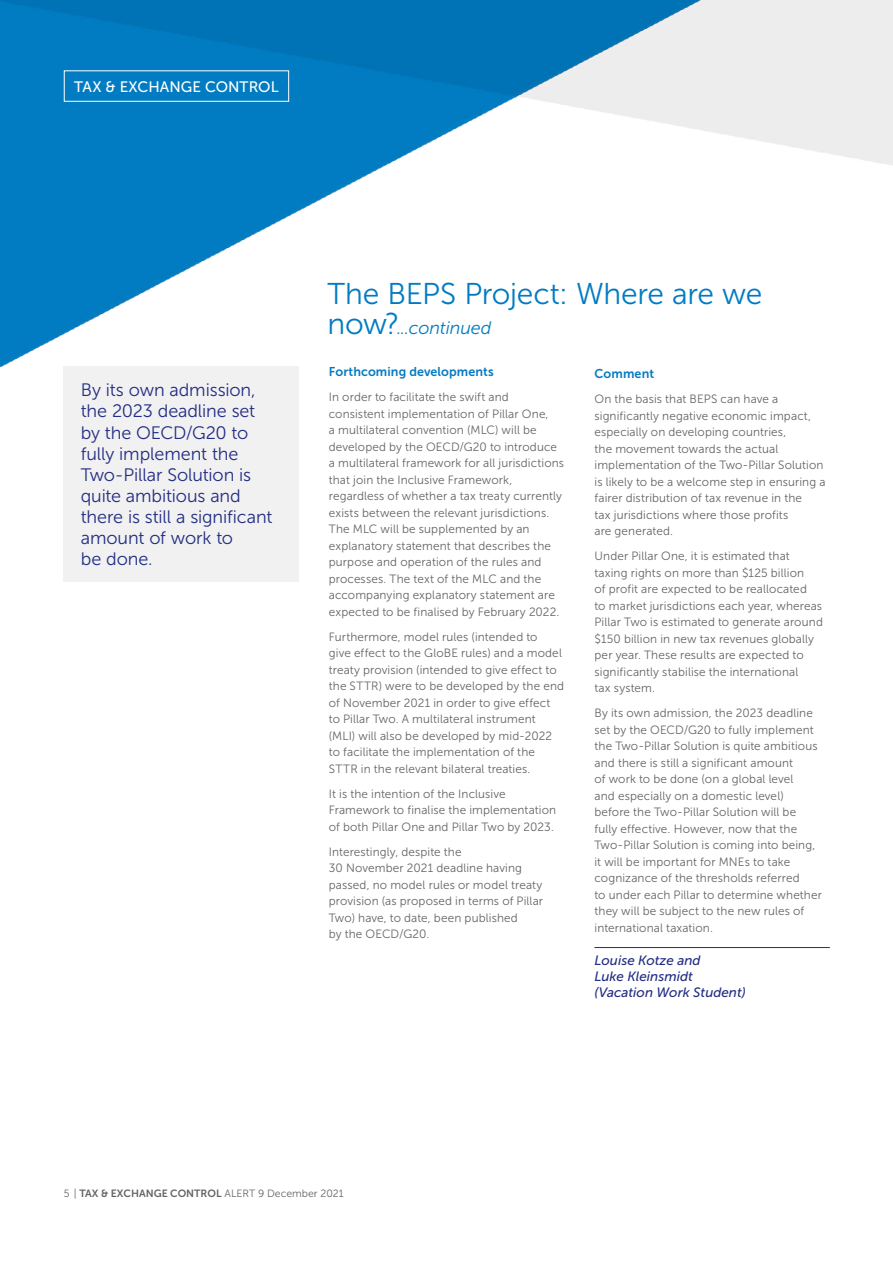
<style>
.page{position:relative;width:893px;height:1263px;background:#fff}
.page>*{position:absolute;margin:0;border:0;box-sizing:border-box;transform-origin:0 0}
.t1{font:30px "Museo Sans 300";letter-spacing:-.01em;color:#007bc2}
.t2{font:18px/21px "Museo Sans 300";letter-spacing:-.005em;color:#232e83}
.t3{font:italic 18px "Museo Sans 300";letter-spacing:-.005em;color:#007bc2}
.t4{font:15.15px "Museo Sans 500";letter-spacing:.005em;color:#fff}
.t5{font:italic 13.5px/16.2px "Museo Sans 500";color:#232e83}
.t6{font:12.75px "Museo Sans 700";letter-spacing:.01em;color:#047bc1}
.t7{font:12px/16.5px "Museo Sans 300";letter-spacing:.01em;color:#636466}
.t8{font:10.5px "Museo Sans 300";color:#636466}
.s1{font-style:normal;font-size:30px}
.s2{font-family:"Museo Sans 700"}
</style>
<div class="page">
<img style="left:0;top:0;width:893px;height:490px">
<div style="left:64px;top:70px;width:225px;height:32px;border:1px solid #fff"></div>
<hr style="left:594px;top:947px;width:236px;height:1px;background:#232e83">
<div style="left:64px;top:366px;width:235px;height:215px;background:#f1f1f1"></div>
<p class="t4" style="left:74px;top:78px;width:206px">TAX &amp; EXCHANGE CONTROL</p>
<h2 class="t2" style="left:81px;top:380px;width:193px">By its own admission, the 2023 deadline set by the OECD/G20 to fully implement the<br>Two-Pillar Solution is quite ambitious and there is still a significant amount of work to<br>be done.</h2>
<h1 class="t1" style="left:327px;top:277px;width:436px">The BEPS Project: Where are we</h1>
<h2 class="t3" style="left:327px;top:318px;width:166px"><span class="s1">now?</span>...continued</h2>
<p class="t6" style="left:329px;top:365px;width:166px">Forthcoming developments</p>
<p class="t7" style="left:329px;top:389px;width:237px">In order to facilitate the swift and consistent implementation of Pillar One,<br>a multilateral convention (MLC) will be developed by the OECD/G20 to introduce a multilateral framework for all jurisdictions that join the Inclusive Framework, regardless of whether a tax treaty currently exists between the relevant jurisdictions.<br>The MLC will be supplemented by an explanatory statement that describes the purpose and operation of the rules and processes. The text of the MLC and the accompanying explanatory statement are expected to be finalised by February 2022.</p>
<p class="t7" style="left:329px;top:628px;width:237px">Furthermore, model rules (intended to<br>give effect to the GloBE rules) and a model treaty provision (intended to give effect to the STTR) were to be developed by the end of November 2021 in order to give effect to Pillar Two. A multilateral instrument (MLI) will also be developed by mid-2022 to facilitate the implementation of the STTR in the relevant bilateral treaties.</p>
<p class="t7" style="left:329px;top:785px;width:229px">It is the intention of the Inclusive<br>Framework to finalise the implementation of both Pillar One and Pillar Two by 2023.</p>
<p class="t7" style="left:329px;top:843px;width:216px">Interestingly, despite the<br>30 November 2021 deadline having passed, no model rules or model treaty provision (as proposed in terms of Pillar<br>Two) have, to date, been published<br>by the OECD/G20.</p>
<p class="t6" style="left:594px;top:367px;width:61px">Comment</p>
<p class="t7" style="left:594px;top:391px;width:233px">On the basis that BEPS can have a significantly negative economic impact, especially on developing countries,<br>the movement towards the actual implementation of the Two-Pillar Solution is likely to be a welcome step in ensuring a fairer distribution of tax revenue in the<br>tax jurisdictions where those profits<br>are generated.</p>
<p class="t7" style="left:594px;top:548px;width:230px">Under Pillar One, it is estimated that taxing rights on more than $125 billion<br>of profit are expected to be reallocated<br>to market jurisdictions each year, whereas Pillar Two is estimated to generate around $150 billion in new tax revenues globally per year. These results are expected to significantly stabilise the international<br>tax system.</p>
<p class="t7" style="left:594px;top:705px;width:229px">By its own admission, the 2023 deadline set by the OECD/G20 to fully implement the Two-Pillar Solution is quite ambitious and there is still a significant amount<br>of work to be done (on a global level<br>and especially on a domestic level) before the Two-Pillar Solution will be fully effective. However, now that the Two-Pillar Solution is coming into being, it will be important for MNEs to take cognizance of the thresholds referred<br>to under each Pillar to determine whether they will be subject to the new rules of international taxation.</p>
<p class="t5" style="left:594px;top:952px;width:153px">Louise Kotze and<br>Luke Kleinsmidt (Vacation Work Student)</p>
<p class="t8" style="left:64px;top:1188px;width:281px">5 | <span class="s2">TAX &amp; EXCHANGE CONTROL</span> ALERT 9 December 2021</p>
</div>
